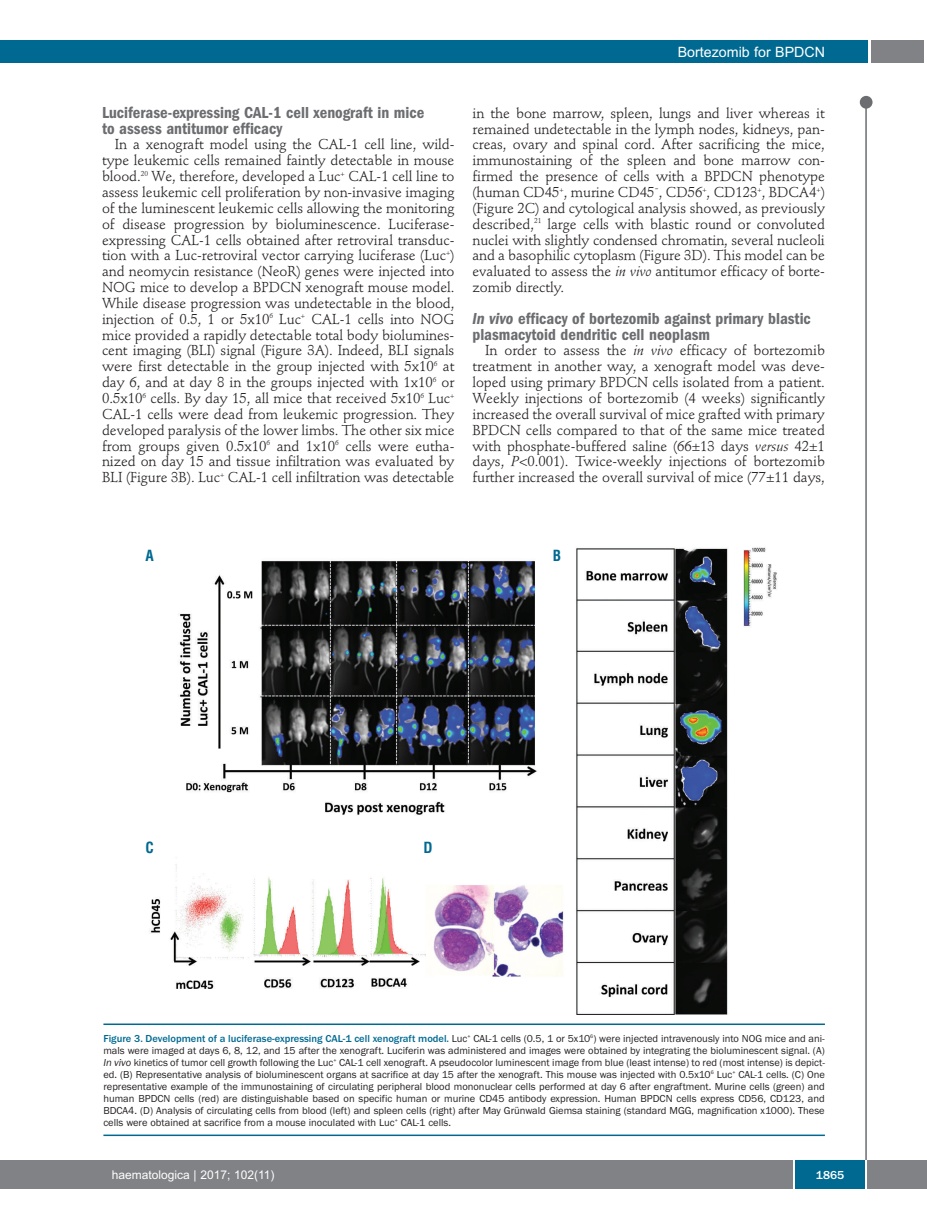
<style>
.page{position:relative;width:927px;height:1225px;background:#fff}
.page>*{position:absolute;margin:0;border:0;box-sizing:border-box;transform-origin:0 0}
.t1{font:600 condensed 16.5px/15.9px "Franklin Gothic";color:#6c6d70}
.t2{font:700 condensed 15px "Helvetica";color:#006991}
.t3{font:14.25px/15.9px "Stempel Schneidler";letter-spacing:-.005em;color:#231f20;text-align:justify}
.t4{font:14.25px "Arial";color:#fff}
.t5{font:12px "Arial";color:#fff}
.t6{font:500 12px "Franklin Gothic";color:#fff}
.t7{font:10.5px/12px "Franklin Gothic";color:#231f20;text-align:justify}
.s1{font-style:italic}
.s2{font-weight:500;color:#006991}
</style>
<div class="page">
<div style="left:860px;top:96px;width:12px;height:13px;background:#6c6d70;border-radius:50%"></div>
<hr style="left:865px;top:98px;width:2px;height:1062px;background:#6c6d70">
<div style="left:871px;top:40px;width:52px;height:22px;background:#808285"></div>
<div style="left:18px;top:40px;width:849px;height:22px;background:#006991"></div>
<div style="left:17px;top:1160px;width:910px;height:28px;background:#808285"></div>
<div style="left:795px;top:1160px;width:70px;height:28px;background:#006991"></div>
<hr style="left:793px;top:1160px;width:2px;height:28px;background:#fff">
<hr style="left:865px;top:1160px;width:2px;height:28px;background:#fff">
<div style="left:0;top:40px;width:19px;height:22px;background:#006991"></div>
<div style="left:0;top:1160px;width:18px;height:28px;background:#808285"></div>
<img style="left:150px;top:547px;width:627px;height:467px">
<hr style="left:103px;top:1023px;width:722px;height:2px;background:#006991">
<hr style="left:103px;top:1134px;width:722px;height:2px;background:#006991">
<p class="t4" style="left:678px;top:44px;width:149px">Bortezomib for BPDCN</p>
<p class="t1" style="left:102px;top:106px;width:324px">Luciferase-expressing CAL-1 cell xenograft in mice to assess antitumor efficacy</p>
<p class="t3" style="left:102px;top:138px;width:354px;text-indent:13px">In a xenograft model using the CAL-1 cell line, wild&shy;type leukemic cells remained faintly detectable in mouse blood.<sup>20</sup> We, therefore, developed a Luc<sup>+</sup> CAL-1 cell line to assess leukemic cell proliferation by non-invasive imaging of the luminescent leukemic cells allowing the monitoring of disease progression by bioluminescence. Luciferase&shy;expressing CAL-1 cells obtained after retroviral transduc&shy;tion with a Luc-retroviral vector carrying luciferase (Luc<sup>+</sup>) and neomycin resistance (NeoR) genes were injected into NOG mice to develop a BPDCN xenograft mouse model.<br>While disease progression was undetectable in the blood, injection of 0.5, 1 or 5x10<sup>6</sup> Luc<sup>+</sup> CAL-1 cells into NOG mice provided a rapidly detectable total body biolumines&shy;cent imaging (BLI) signal (Figure 3A). Indeed, BLI signals were first detectable in the group injected with 5x10<sup>6</sup> at day 6, and at day 8 in the groups injected with 1x10<sup>6</sup> or 0.5x10<sup>6</sup> cells. By day 15, all mice that received 5x10<sup>6</sup> Luc<sup>+ </sup>CAL-1 cells were dead from leukemic progression. They developed paralysis of the lower limbs. The other six mice from groups given 0.5x10<sup>6</sup> and 1x10<sup>6</sup> cells were eutha&shy;nized on day 15 and tissue infiltration was evaluated by BLI (Figure 3B). Luc<sup>+</sup> CAL-1 cell infiltration was detectable</p>
<p class="t3" style="left:472px;top:106px;width:354px">in the bone marrow, spleen, lungs and liver whereas it remained undetectable in the lymph nodes, kidneys, pan&shy;creas, ovary and spinal cord. After sacrificing the mice, immunostaining of the spleen and bone marrow con&shy;firmed the presence of cells with a BPDCN phenotype (human CD45<sup>+</sup>, murine CD45<sup>‒</sup>, CD56<sup>+</sup>, CD123<sup>+</sup>, BDCA4<sup>+</sup>) (Figure 2C) and cytological analysis showed, as previously described,<sup>21</sup> large cells with blastic round or convoluted nuclei with slightly condensed chromatin, several nucleoli and a basophilic cytoplasm (Figure 3D). This model can be evaluated to assess the <span class="s1">in vivo</span> antitumor efficacy of borte&shy;zomib directly.</p>
<p class="t1" style="left:472px;top:312px;width:340px"><span class="s1">In vivo</span> efficacy of bortezomib against primary blastic plasmacytoid dendritic cell neoplasm</p>
<p class="t3" style="left:472px;top:344px;width:354px;text-indent:13px">In order to assess the <span class="s1">in vivo</span> efficacy of bortezomib treatment in another way, a xenograft model was deve - loped using primary BPDCN cells isolated from a patient.<br>Weekly injections of bortezomib (4 weeks) significantly increased the overall survival of mice grafted with primary BPDCN cells compared to that of the same mice treated with phosphate-buffered saline (66±13 days <span class="s1">versus</span> 42±1 days, <span class="s1">P</span>&lt;0.001). Twice-weekly injections of bortezomib further increased the overall survival of mice (77±11 days,</p>
<p class="t2" style="left:146px;top:547px;width:10px">A</p>
<p class="t2" style="left:553px;top:547px;width:10px">B</p>
<p class="t2" style="left:146px;top:839px;width:10px">C</p>
<p class="t2" style="left:423px;top:839px;width:11px">D</p>
<p class="t7" style="left:103px;top:1032px;width:723px"><span class="s2">Figure 3. Development of a luciferase-expressing CAL-1 cell xenograft model.</span> Luc<sup>+</sup> CAL-1 cells (0.5, 1 or 5x10<sup>6</sup>) were injected intravenously into NOG mice and ani&shy;mals were imaged at days 6, 8, 12, and 15 after the xenograft. Luciferin was administered and images were obtained by integrating the bioluminescent signal. (A)<br><span class="s1">In vivo</span> kinetics of tumor cell growth following the Luc<sup>+</sup> CAL-1 cell xenograft. A pseudocolor luminescent image from blue (least intense) to red (most intense) is depict&shy;ed. (B) Representative analysis of bioluminescent organs at sacrifice at day 15 after the xenograft. This mouse was injected with 0.5x10<sup>6</sup> Luc<sup>+</sup> CAL-1 cells. (C) One representative example of the immunostaining of circulating peripheral blood mononuclear cells performed at day 6 after engraftment. Murine cells (green) and human BPDCN cells (red) are distinguishable based on specific human or murine CD45 antibody expression. Human BPDCN cells express CD56, CD123, and BDCA4. (D) Analysis of circulating cells from blood (left) and spleen cells (right) after May Grünwald Giemsa staining (standard MGG, magnification x1000). These cells were obtained at sacrifice from a mouse inoculated with Luc<sup>+</sup> CAL-1 cells.</p>
<p class="t5" style="left:112px;top:1167px;width:164px">haematologica | 2017; 102(11)</p>
<p class="t6" style="left:816px;top:1167px;width:30px">1865</p>
</div>
